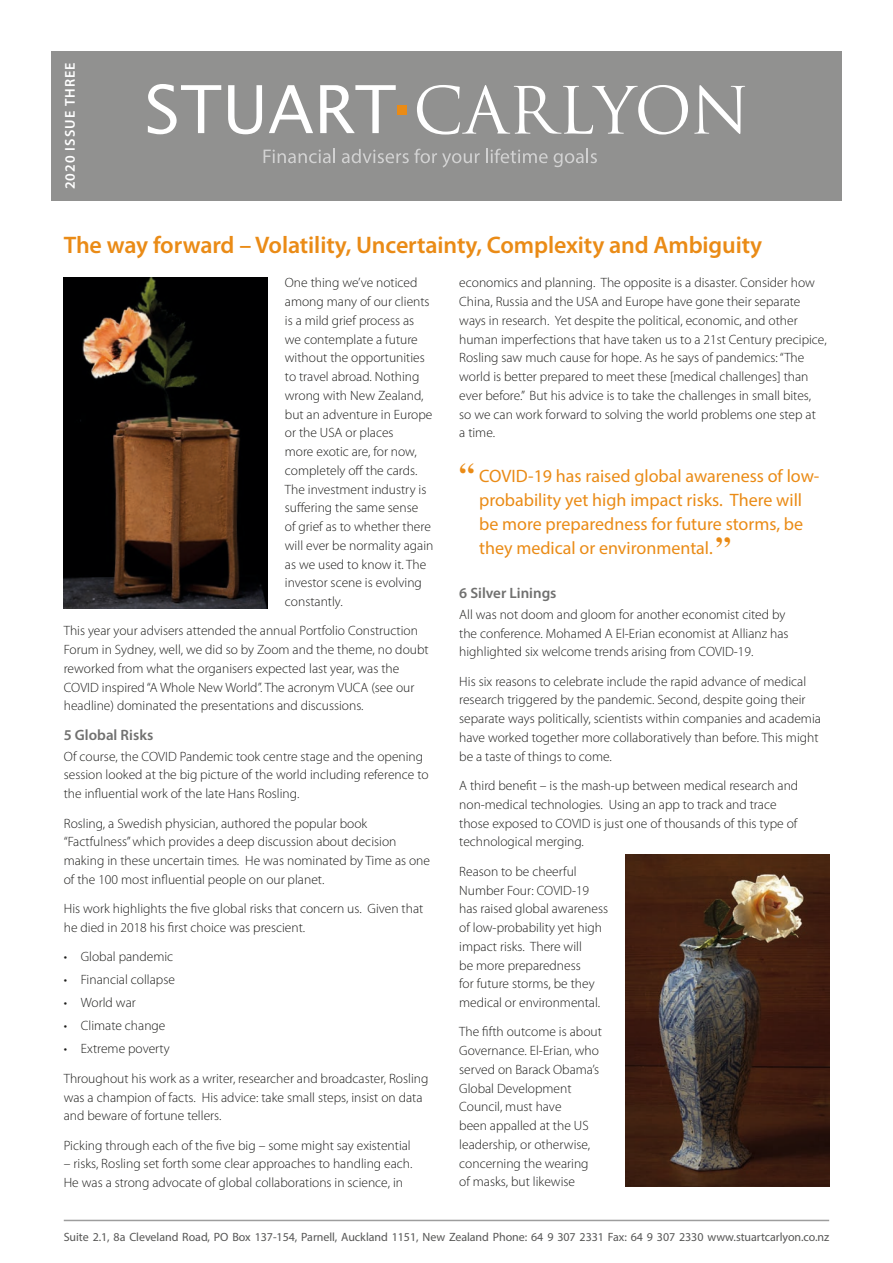
<style>
.page{position:relative;width:893px;height:1263px;background:#fff}
.page>*{position:absolute;margin:0;border:0;box-sizing:border-box;transform-origin:0 0}
.t1{font:600 24px "Myriad Pro";letter-spacing:-.005em;color:#ea8b16}
.t2{font:18px/24px "Myriad Pro";color:#ea8b16}
.t3{font:600 15px "Myriad Pro";color:#70706f}
.t4{font:600 14.25px "Myriad Pro";letter-spacing:.075em;color:#fff}
.t5{font:300 13.5px/18.8px "Myriad Pro";color:#1d1d1b}
.t6{font:12px "Myriad Pro";letter-spacing:-.005em;color:#575756}
.s1{font-family:"Times";font-weight:700;font-size:30px}
</style>
<div class="page">
<hr style="left:64px;top:1220px;width:765px;height:1px;background:#9d9d9d">
<div style="left:51px;top:51px;width:791px;height:150px;background:#919190"></div>
<svg style="left:148px;top:84px;width:73px;height:50px"></svg>
<svg style="left:228px;top:85px;width:34px;height:49px"></svg>
<svg style="left:269px;top:85px;width:44px;height:48px"></svg>
<svg style="left:320px;top:85px;width:76px;height:48px"></svg>
<svg style="left:417px;top:85px;width:271px;height:50px"></svg>
<svg style="left:694px;top:85px;width:51px;height:49px"></svg>
<svg style="left:264px;top:149px;width:71px;height:14px"></svg>
<svg style="left:342px;top:149px;width:138px;height:18px"></svg>
<svg style="left:486px;top:149px;width:62px;height:14px"></svg>
<svg style="left:554px;top:149px;width:43px;height:18px"></svg>
<div style="left:397px;top:105px;width:10px;height:10px;background:#ea8b16"></div>
<img style="left:625px;top:855px;width:204px;height:331px">
<img style="left:64px;top:277px;width:204px;height:332px">
<p class="t4" style="left:62px;top:189px;width:129px;rotate:-90deg">2020 ISSUE THREE</p>
<h1 class="t1" style="left:64px;top:231px;width:700px">The way forward – Volatility, Uncertainty, Complexity and Ambiguity</h1>
<p class="t5" style="left:285px;top:274px;width:150px">One thing we’ve noticed among many of our clients is a mild grief process as we contemplate a future without the opportunities to travel abroad. Nothing wrong with New Zealand, but an adventure in Europe or the USA or places<br>more exotic are, for now, completely off the cards.<br>The investment industry is suffering the same sense<br>of grief as to whether there will ever be normality again as we used to know it. The investor scene is evolving constantly.</p>
<p class="t5" style="left:64px;top:622px;width:366px">This year your advisers attended the annual Portfolio Construction Forum in Sydney, well, we did so by Zoom and the theme, no doubt reworked from what the organisers expected last year, was the COVID inspired “A Whole New World”. The acronym VUCA (see our headline) dominated the presentations and discussions.</p>
<p class="t3" style="left:64px;top:726px;width:91px">5 Global Risks</p>
<p class="t5" style="left:64px;top:747px;width:366px">Of course, the COVID Pandemic took centre stage and the opening session looked at the big picture of the world including reference to the influential work of the late Hans Rosling.</p>
<p class="t5" style="left:64px;top:814px;width:368px">Rosling, a Swedish physician, authored the popular book “Factfulness” which provides a deep discussion about decision making in these uncertain times. He was nominated by Time as one of the 100 most influential people on our planet.</p>
<p class="t5" style="left:64px;top:899px;width:361px">His work highlights the five global risks that concern us. Given that he died in 2018 his first choice was prescient.</p>
<p class="t5" style="left:64px;top:948px;width:111px">• Global pandemic</p>
<p class="t5" style="left:64px;top:971px;width:113px">• Financial collapse</p>
<p class="t5" style="left:64px;top:994px;width:74px">• World war</p>
<p class="t5" style="left:64px;top:1017px;width:103px">• Climate change</p>
<p class="t5" style="left:64px;top:1034px;width:366px;line-height:29.4px">• Extreme poverty<br>Throughout his work as a writer, researcher and broadcaster, Rosling</p>
<p class="t5" style="left:64px;top:1088px;width:360px">was a champion of facts. His advice: take small steps, insist on data and beware of fortune tellers.</p>
<p class="t5" style="left:64px;top:1136px;width:349px">Picking through each of the five big – some might say existential</p>
<p class="t5" style="left:64px;top:1155px;width:350px">– risks, Rosling set forth some clear approaches to handling each.<br>He was a strong advocate of global collaborations in science, in</p>
<p class="t5" style="left:459px;top:274px;width:369px">economics and planning. The opposite is a disaster. Consider how China, Russia and the USA and Europe have gone their separate ways in research. Yet despite the political, economic, and other human imperfections that have taken us to a 21st Century precipice, Rosling saw much cause for hope. As he says of pandemics: “The world is better prepared to meet these [medical challenges] than ever before.” But his advice is to take the challenges in small bites, so we can work forward to solving the world problems one step at<br>a time.</p>
<h2 class="t2" style="left:479px;top:464px;width:342px;text-indent:-20px"><span class="s1">“</span> COVID-19 has raised global awareness of low&shy;probability yet high impact risks. There will be more preparedness for future storms, be they medical or environmental. <span class="s1">”</span></h2>
<p class="t3" style="left:459px;top:585px;width:99px">6 Silver Linings</p>
<p class="t5" style="left:459px;top:605px;width:331px">All was not doom and gloom for another economist cited by the conference. Mohamed A El-Erian economist at Allianz has highlighted six welcome trends arising from COVID-19.</p>
<p class="t5" style="left:459px;top:672px;width:363px">His six reasons to celebrate include the rapid advance of medical research triggered by the pandemic. Second, despite going their separate ways politically, scientists within companies and academia have worked together more collaboratively than before. This might be a taste of things to come.</p>
<p class="t5" style="left:459px;top:776px;width:340px">A third benefit – is the mash-up between medical research and non-medical technologies. Using an app to track and trace those exposed to COVID is just one of thousands of this type of technological merging.</p>
<p class="t5" style="left:459px;top:862px;width:150px">Reason to be cheerful<br>Number Four: COVID-19 has raised global awareness of low-probability yet high impact risks. There will<br>be more preparedness<br>for future storms, be they medical or environmental.</p>
<p class="t5" style="left:459px;top:1023px;width:144px">The fifth outcome is about<br>Governance. El-Erian, who served on Barack Obama’s<br>Global Development<br>Council, must have<br>been appalled at the US leadership, or otherwise, concerning the wearing of masks, but likewise</p>
<p class="t6" style="left:64px;top:1230px;width:767px">Suite 2.1, 8a Cleveland Road, PO Box 137-154, Parnell, Auckland 1151, New Zealand Phone: 64 9 307 2331 Fax: 64 9 307 2330 www.stuartcarlyon.co.nz</p>
</div>
